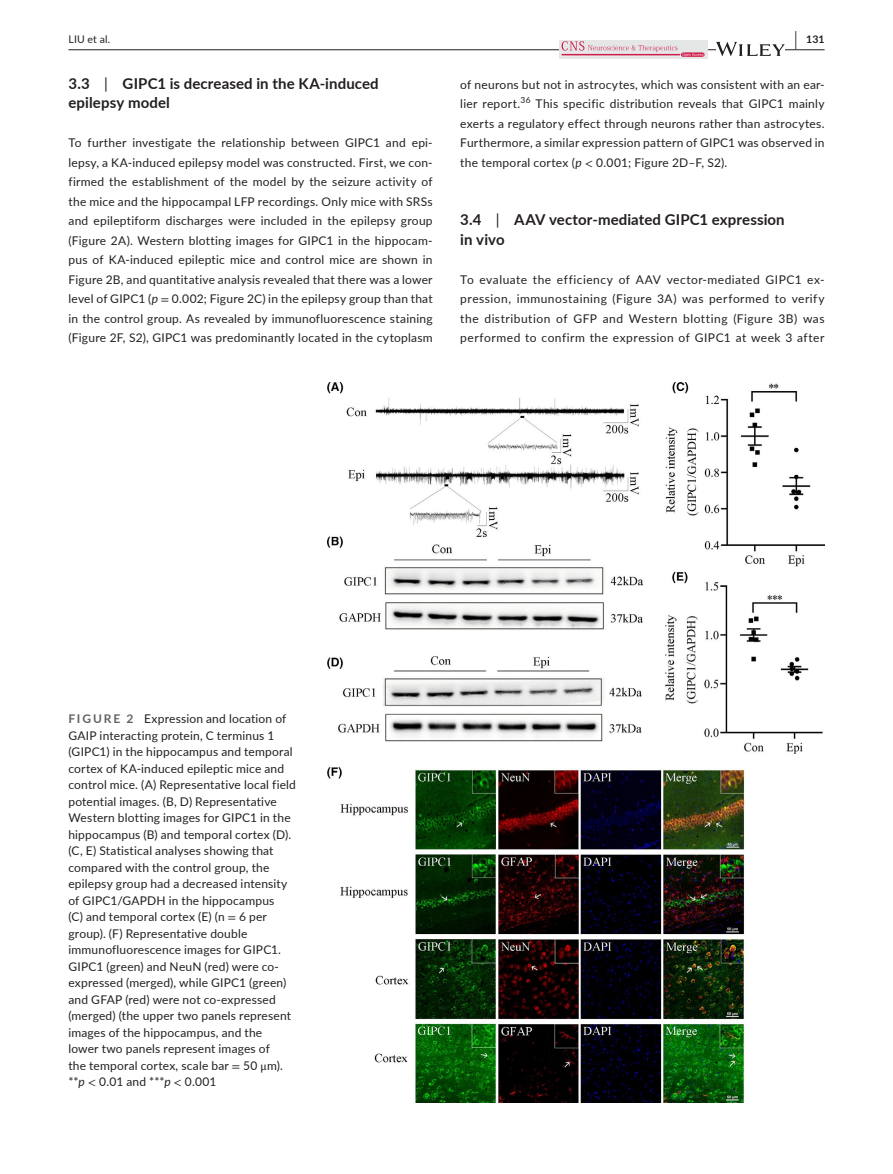
<style>
.page{position:relative;width:893px;height:1174px;background:#fff}
.page>*{position:absolute;margin:0;border:0;box-sizing:border-box;transform-origin:0 0}
.t1{font:700 15px/19.5px "Lato";letter-spacing:.01em;color:#231f20}
.t2{font:12px/16.5px "Lato";letter-spacing:.015em;color:#231f20;text-align:justify}
.t3{font:10.5px "Lato";letter-spacing:.02em;color:#231f20}
.t4{font:700 10.5px "Lato";color:#231f20}
.t5{font:8.4px "Lato";color:#231f20}
.s1{font-size:19.5px}
.s2{font-weight:400}
.s3{font-style:italic}
.s4{font-family:"STIX"}
.s5{font-weight:700;color:#636366}
</style>
<div class="page">
<hr style="left:68px;top:49px;width:756px;height:1px;background:#231f20">
<div style="left:559px;top:40px;width:149px;height:18px;background:#e5e6e6"></div>
<svg style="left:562px;top:41px;width:141px;height:16px"></svg>
<svg style="left:716px;top:42px;width:69px;height:14px"></svg>
<img style="left:327px;top:382px;width:497px;height:720px">
<p class="t3" style="left:68px;top:31px;width:43px">LIU et al.</p>
<p class="t4" style="left:795px;top:31px;width:31px"><span class="s1">|</span> 131</p>
<p class="t1" style="left:68px;top:73px;width:312px">3.3 <span class="s2">|</span> GIPC1 is decreased in the KA-induced epilepsy model</p>
<p class="t2" style="left:68px;top:132px;width:366px;line-height:19.5px">To further investigate the relationship between GIPC1 and epi&shy;lepsy, a KA-induced epilepsy model was constructed. First, we con&shy;firmed the establishment of the model by the seizure activity of the mice and the hippocampal LFP recordings. Only mice with SRSs and epileptiform discharges were included in the epilepsy group (Figure 2A). Western blotting images for GIPC1 in the hippocam&shy;pus of KA-induced epileptic mice and control mice are shown in Figure 2B, and quantitative analysis revealed that there was a lower level of GIPC1 (<span class="s3">p</span> <span class="s4">=</span> 0.002; Figure 2C) in the epilepsy group than that in the control group. As revealed by immunofluorescence staining (Figure 2F, S2), GIPC1 was predominantly located in the cytoplasm</p>
<p class="t2" style="left:460px;top:74px;width:366px;line-height:19.5px">of neurons but not in astrocytes, which was consistent with an ear&shy;lier report.</p>
<p class="t5" style="left:521px;top:94px;width:11px">36</p>
<p class="t2" style="left:460px;top:93px;width:366px;line-height:19.5px;text-indent:75px">This specific distribution reveals that GIPC1 mainly exerts a regulatory effect through neurons rather than astrocytes.<br>Furthermore, a similar expression pattern of GIPC1 was observed in the temporal cortex (<span class="s3">p</span> <span class="s4">&lt;</span> 0.001; Figure 2D–F, S2).</p>
<p class="t1" style="left:460px;top:209px;width:326px">3.4 <span class="s2">|</span> AAV vector-mediated GIPC1 expression in vivo</p>
<p class="t2" style="left:460px;top:269px;width:366px;line-height:19.5px">To evaluate the efficiency of AAV vector-mediated GIPC1 ex&shy;pression, immunostaining (Figure 3A) was performed to verify the distribution of GFP and Western blotting (Figure 3B) was performed to confirm the expression of GIPC1 at week 3 after</p>
<p class="t2" style="left:68px;top:710px;width:229px;text-align:left"><span class="s5">FIGURE 2</span> Expression and location of GAIP interacting protein, C terminus 1 (GIPC1) in the hippocampus and temporal cortex of KA-induced epileptic mice and control mice. (A) Representative local field potential images. (B, D) Representative Western blotting images for GIPC1 in the hippocampus (B) and temporal cortex (D). (C, E) Statistical analyses showing that compared with the control group, the epilepsy group had a decreased intensity of GIPC1/GAPDH in the hippocampus<br>(C) and temporal cortex (E) (n <span class="s4">=</span> 6 per group). (F) Representative double immunofluorescence images for GIPC1.<br>GIPC1 (green) and NeuN (red) were co&shy;expressed (merged), while GIPC1 (green) and GFAP (red) were not co-expressed (merged) (the upper two panels represent images of the hippocampus, and the<br>lower two panels represent images of<br>the temporal cortex, scale bar <span class="s4">=</span> 50 <span class="s4">μ</span>m). **<span class="s3">p</span> <span class="s4">&lt;</span> 0.01 and ***<span class="s3">p</span> <span class="s4">&lt;</span> 0.001</p>
</div>
